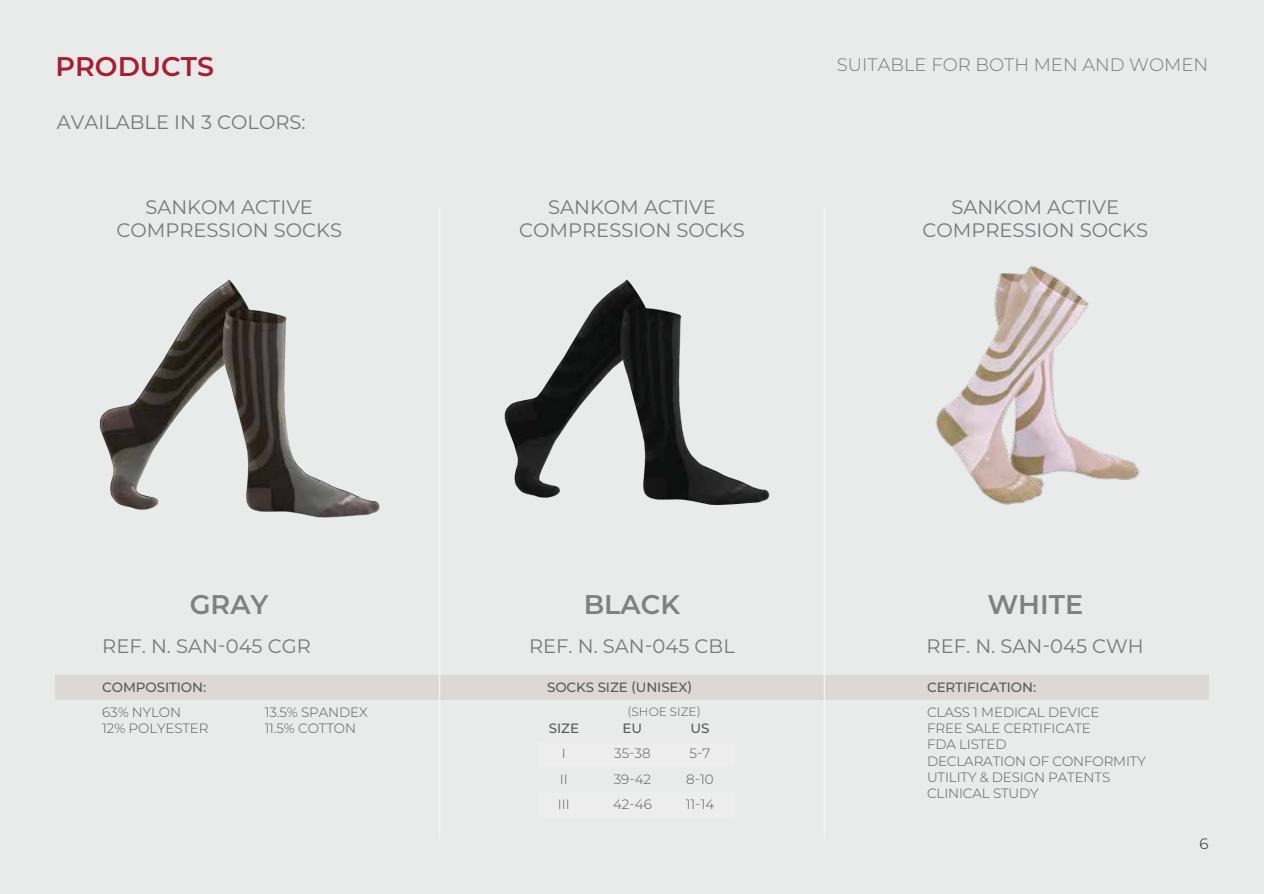
<style>
.page{position:relative;width:1264px;height:894px;background:#fff}
.page>*{position:absolute;margin:0;border:0;box-sizing:border-box;transform-origin:0 0}
.t1{font:600 27px "Montserrat";color:#808080}
.t2{font:600 27px "Montserrat";color:#a71e30}
.t3{font:19.5px/23.4px "Montserrat";color:#77787b;text-align:center}
.t4{font:300 18px "Montserrat";color:#77787b}
.t5{font:300 15px "Montserrat";color:#231f20}
.t6{font:300 13.5px/25.5px "Montserrat";letter-spacing:-.01em;color:#58595b}
.t7{font:500 13.5px "Montserrat";letter-spacing:-.01em;color:#58595b}
.t8{font:300 12px "Montserrat";color:#58595b}
</style>
<div class="page">
<div style="left:0;top:0;width:1263px;height:893px;background:#e9eaea"></div>
<div style="left:439px;top:675px;width:385px;height:24px;background:#dcd8d5"></div>
<div style="left:56px;top:675px;width:383px;height:24px;background:#dcd8d5"></div>
<div style="left:824px;top:675px;width:384px;height:24px;background:#dcd8d5"></div>
<img style="left:99px;top:279px;width:281px;height:239px">
<img style="left:504px;top:279px;width:266px;height:227px">
<img style="left:936px;top:266px;width:204px;height:239px">
<hr style="left:823px;top:208px;width:2px;height:630px;background:#f2f3f3">
<hr style="left:439px;top:208px;width:1px;height:630px;background:#f2f3f3">
<div style="left:539px;top:741px;width:195px;height:25px;background:#ededed"></div>
<div style="left:539px;top:792px;width:195px;height:24px;background:#ededed"></div>
<h1 class="t2" style="left:56px;top:47px;width:160px">PRODUCTS</h1>
<h3 class="t4" style="left:836px;top:52px;width:373px">SUITABLE FOR BOTH MEN AND WOMEN</h3>
<h2 class="t3" style="left:57px;top:109px;width:250px">AVAILABLE IN 3 COLORS:</h2>
<h2 class="t3" style="left:116px;top:194px;width:227px">SANKOM ACTIVE<br>COMPRESSION SOCKS</h2>
<h2 class="t3" style="left:519px;top:194px;width:227px">SANKOM ACTIVE<br>COMPRESSION SOCKS</h2>
<h2 class="t3" style="left:922px;top:194px;width:227px">SANKOM ACTIVE<br>COMPRESSION SOCKS</h2>
<h1 class="t1" style="left:190px;top:585px;width:80px">GRAY</h1>
<h1 class="t1" style="left:583px;top:585px;width:98px">BLACK</h1>
<h1 class="t1" style="left:987px;top:585px;width:97px">WHITE</h1>
<h2 class="t3" style="left:102px;top:633px;width:210px">REF. N. SAN-045 CGR</h2>
<h2 class="t3" style="left:529px;top:633px;width:207px">REF. N. SAN-045 CBL</h2>
<h2 class="t3" style="left:926px;top:633px;width:218px">REF. N. SAN-045 CWH</h2>
<p class="t7" style="left:102px;top:677px;width:105px">COMPOSITION:</p>
<p class="t6" style="left:102px;top:698px;width:80px">63% NYLON</p>
<p class="t6" style="left:265px;top:698px;width:104px">13.5% SPANDEX</p>
<p class="t6" style="left:102px;top:715px;width:108px">12% POLYESTER</p>
<p class="t6" style="left:264px;top:715px;width:93px">11.5% COTTON</p>
<p class="t7" style="left:547px;top:677px;width:147px">SOCKS SIZE (UNISEX)</p>
<p class="t7" style="left:926px;top:677px;width:111px">CERTIFICATION:</p>
<p class="t7" style="left:548px;top:718px;width:32px">SIZE</p>
<p class="t6" style="left:558px;top:740px;width:13px">I<br>II<br>III</p>
<p class="t8" style="left:627px;top:704px;width:75px">(SHOE SIZE)</p>
<p class="t6" style="left:926px;top:703px;width:220px;line-height:16.2px">CLASS 1 MEDICAL DEVICE<br>FREE SALE CERTIFICATE<br>FDA LISTED<br>DECLARATION OF CONFORMITY<br>UTILITY &amp; DESIGN PATENTS<br>CLINICAL STUDY</p>
<p class="t7" style="left:690px;top:718px;width:21px">US</p>
<p class="t6" style="left:685px;top:740px;width:30px">5-7<br>8-10<br>11-14</p>
<p class="t7" style="left:622px;top:718px;width:21px">EU</p>
<p class="t6" style="left:613px;top:740px;width:40px;text-align:justify">35-38<br>39-42<br>42-46</p>
<p class="t5" style="left:1199px;top:833px;width:11px">6</p>
</div>
